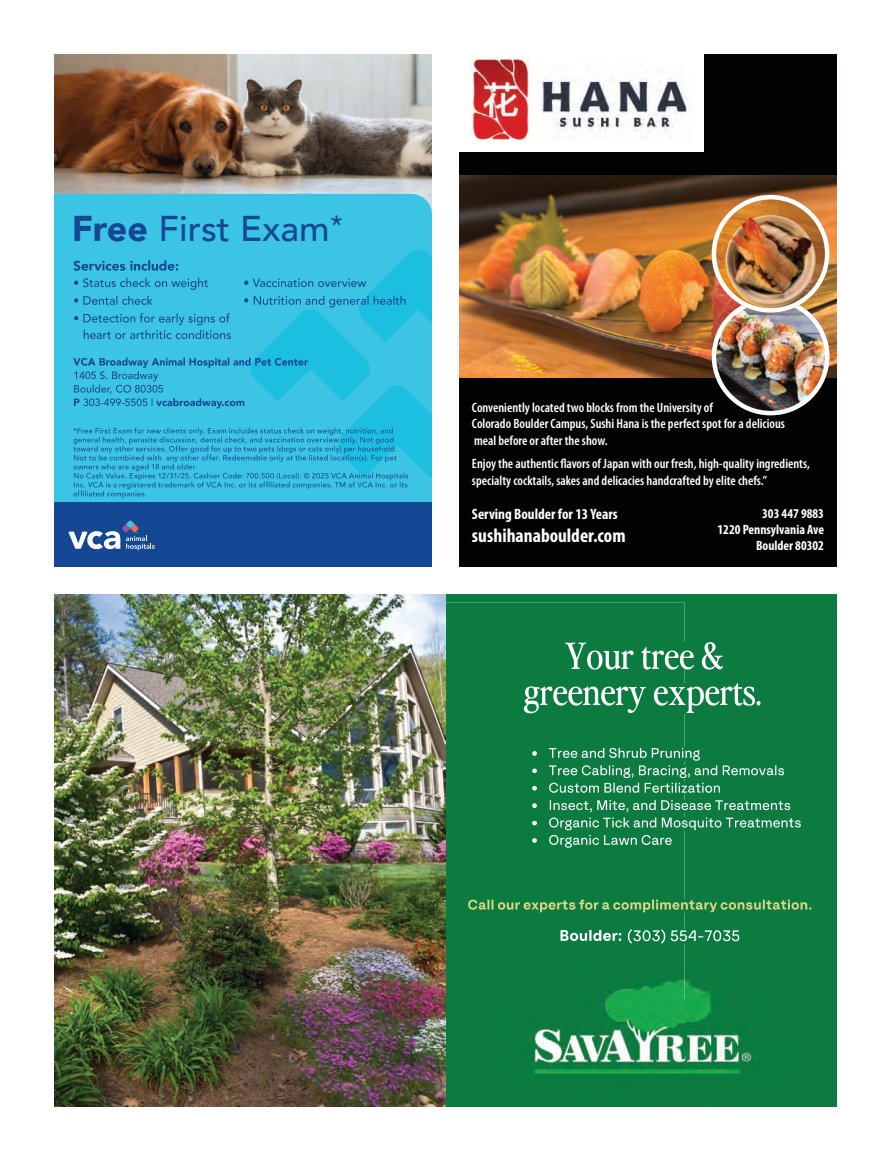
<style>
.page{position:relative;width:891px;height:1161px;background:#fff}
.page>*{position:absolute;margin:0;border:0;box-sizing:border-box;transform-origin:0 0}
.t1{font:500 35.85px "Avenir";color:#144894}
.t2{font:700 condensed 19.5px "Myriad Pro";color:#fff}
.t3{font:700 condensed 15px "Myriad Pro";color:#fff}
.t4{font:600 condensed 13.5px/16.5px "Myriad Pro";color:#fff}
.t5{font:700 condensed 13.5px/16.2px "Myriad Pro";color:#fff;text-align:right}
.s1{font-weight:900}
</style>
<div class="page">
<div style="left:459px;top:54px;width:378px;height:513px;background:#010203"></div>
<div style="left:459px;top:54px;width:244px;height:98px;background:#fff"></div>
<img style="left:472px;top:58px;width:58px;height:82px">
<img style="left:540px;top:71px;width:151px;height:66px">
<img style="left:459px;top:176px;width:378px;height:202px">
<img style="left:712px;top:298px;width:117px;height:117px;border-radius:59px">
<div style="left:712px;top:298px;width:117px;height:117px;border:4px solid #fff;border-radius:50%"></div>
<img style="left:712px;top:195px;width:113px;height:118px">
<div style="left:712px;top:195px;width:117px;height:118px;border:4px solid #fff;border-radius:50%"></div>
<img style="left:54px;top:54px;width:378px;height:140px">
<div style="left:54px;top:194px;width:378px;height:309px;background:#3cc4e4"></div>
<div style="left:424px;top:243px;width:8px;height:265px;background:#3cc4e4"></div>
<div style="left:54px;top:503px;width:378px;height:64px;background:#144894"></div>
<svg style="left:73px;top:248px;width:359px;height:250px;background:#33b9dc"></svg>
<svg style="left:68px;top:520px;width:87px;height:30px"></svg>
<div style="left:446px;top:594px;width:391px;height:51px;background:#0b7b40"></div>
<div style="left:681px;top:645px;width:156px;height:462px;background:#0c7b40"></div>
<div style="left:446px;top:1099px;width:235px;height:8px;background:#0b7b40"></div>
<img style="left:685px;top:900px;width:126px;height:12px">
<img style="left:685px;top:929px;width:54px;height:15px">
<img style="left:685px;top:748px;width:15px;height:13px">
<img style="left:685px;top:765px;width:99px;height:13px">
<img style="left:685px;top:783px;width:35px;height:10px">
<img style="left:685px;top:800px;width:105px;height:12px">
<img style="left:685px;top:818px;width:116px;height:12px">
<img style="left:685px;top:642px;width:38px;height:28px">
<img style="left:684px;top:683px;width:77px;height:30px">
<img style="left:54px;top:594px;width:391px;height:9px">
<img style="left:54px;top:1098px;width:391px;height:9px">
<img style="left:54px;top:603px;width:630px;height:495px">
<svg style="left:684px;top:900px;width:1px;height:12px"></svg>
<img style="left:468px;top:900px;width:216px;height:12px">
<img style="left:561px;top:930px;width:60px;height:11px">
<svg style="left:684px;top:929px;width:1px;height:15px"></svg>
<img style="left:628px;top:929px;width:56px;height:15px">
<svg style="left:532px;top:751px;width:5px;height:5px"></svg>
<img style="left:549px;top:748px;width:135px;height:13px">
<svg style="left:532px;top:769px;width:5px;height:4px"></svg>
<img style="left:549px;top:765px;width:135px;height:13px">
<svg style="left:532px;top:786px;width:5px;height:4px"></svg>
<svg style="left:684px;top:748px;width:1px;height:45px"></svg>
<img style="left:549px;top:783px;width:135px;height:10px">
<svg style="left:532px;top:803px;width:5px;height:5px"></svg>
<svg style="left:684px;top:800px;width:1px;height:12px"></svg>
<img style="left:550px;top:800px;width:134px;height:12px">
<svg style="left:532px;top:821px;width:5px;height:4px"></svg>
<svg style="left:684px;top:818px;width:1px;height:12px"></svg>
<img style="left:549px;top:818px;width:135px;height:12px">
<svg style="left:532px;top:838px;width:5px;height:5px"></svg>
<img style="left:549px;top:835px;width:123px;height:13px">
<svg style="left:684px;top:642px;width:1px;height:28px"></svg>
<img style="left:565px;top:642px;width:119px;height:28px">
<img style="left:524px;top:683px;width:160px;height:30px">
<h1 class="t1" style="left:72px;top:197px;width:273px"><span class="s1">Free</span> First Exam<sup>*</sup></h1>
<p class="t4" style="left:472px;top:399px;width:315px">Conveniently located two blocks from the University of<br>Colorado Boulder Campus, Sushi Hana is the perfect spot for a delicious meal before or after the show.</p>
<p class="t4" style="left:472px;top:456px;width:340px">Enjoy the authentic flavors of Japan with our fresh, high-quality ingredients, specialty cocktails, sakes and delicacies handcrafted by elite chefs.”</p>
<p class="t3" style="left:472px;top:506px;width:147px">Serving Boulder for 13 Years</p>
<h2 class="t2" style="left:472px;top:525px;width:155px">sushihanaboulder.com</h2>
<p class="t5" style="left:718px;top:506px;width:108px">303 447 9883<br>1220 Pennsylvania Ave<br>Boulder 80302</p>
</div>
